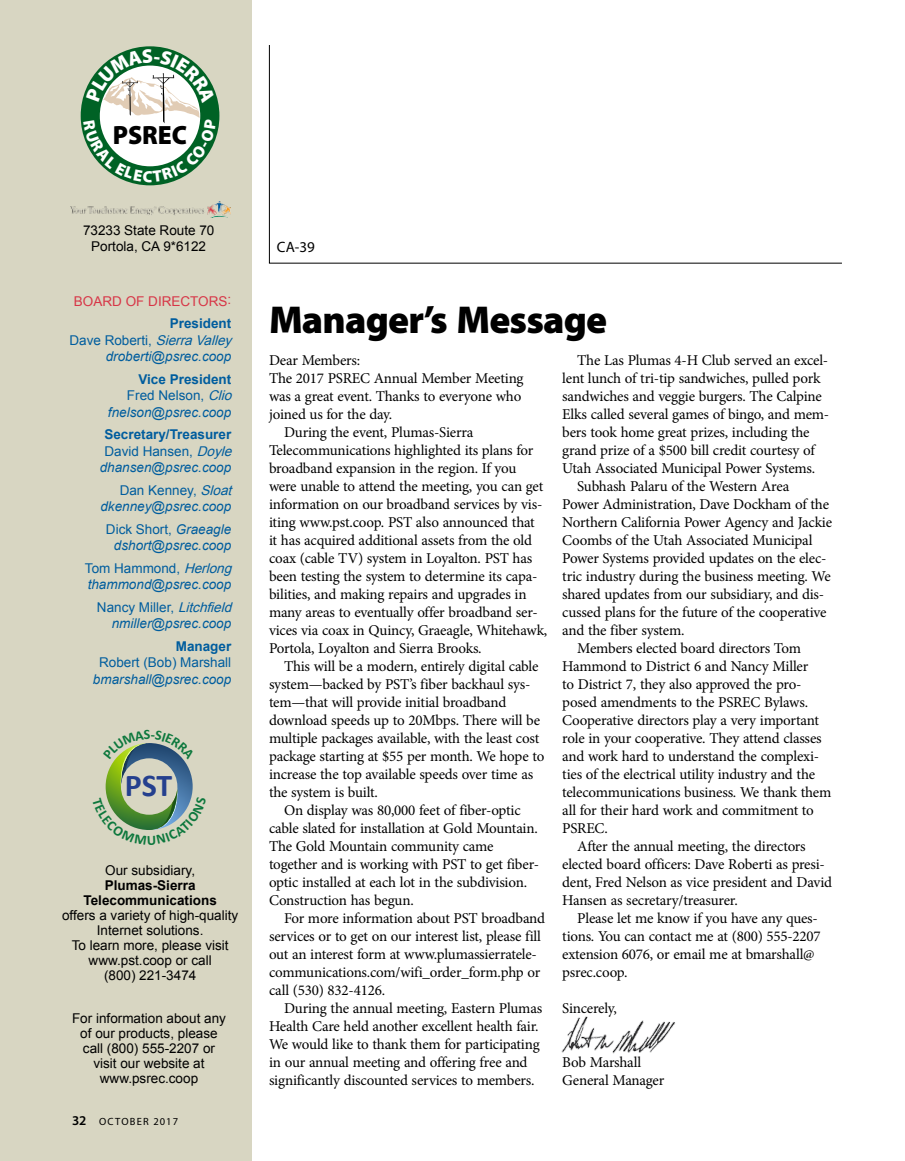
<style>
.page{position:relative;width:905px;height:1161px;background:#fff}
.page>*{position:absolute;margin:0;border:0;box-sizing:border-box;transform-origin:0 0}
.t1{font:900 39px "Myriad Pro";letter-spacing:-.02em;color:#000}
.t2{font:700 31.95px "Calibri";color:#25408e}
.t3{font:900 26.55px "Myriad Pro";color:#000;scale:.96 1}
.t4{font:15px/18px "Minion Pro";letter-spacing:-.015em;color:#000}
.t5{font:15px "Myriad Pro";color:#000}
.t6{font:13.5px/15px "Arial";color:#000;text-align:center}
.t7{font:italic 13.5px/16.5px "Arial";color:#005d9e}
.t8{font:700 13.5px/16.5px "Arial";color:#005d9e;text-align:center}
.t9{font:13.5px "Arial";color:#005d9e}
.t10{font:700 13.5px/15px "Arial";color:#000;text-align:center}
.t11{font:13.5px "Arial";color:#d73647}
.t12{font:10.5px "Myriad Pro";letter-spacing:.12em;color:#000}
.s1{font-style:italic}
.s2{font-weight:400}
.s3{font-weight:400;font-style:italic}
.s4{font-style:normal}
.s5{font-style:inherit}
.s6{font-weight:600;font-size:13.5px}
</style>
<div class="page">
<svg style="left:268px;top:45px;width:574px;height:219px"></svg>
<div style="left:0;top:0;width:251px;height:1161px;background:#d8d6c2"></div>
<img style="left:70px;top:201px;width:160px;height:16px">
<img style="left:561px;top:1017px;width:114px;height:36px">
<svg style="left:83px;top:49px;width:133px;height:133px"></svg>
<svg style="left:105px;top:743px;width:88px;height:87px"></svg>
<h3 class="t3" style="left:113px;top:118px;width:79px">PSREC</h3>
<p class="t6" style="left:83px;top:222px;width:133px;line-height:16.2px">73233 State Route 70<br>Portola, CA 9*6122</p>
<p class="t11" style="left:74px;top:292px;width:159px">BOARD OF DIRECTORS:</p>
<p class="t8" style="left:170px;top:316px;width:63px">President</p>
<p class="t9" style="left:69px;top:331px;width:168px">D a v e R o b e rt i , <span class="s1">SierraValley</span></p>
<p class="t7" style="left:106px;top:349px;width:127px">droberti@psrec.coop</p>
<p class="t8" style="left:138px;top:371px;width:94px">Vice President</p>
<p class="t9" style="left:127px;top:387px;width:111px">Fred Nelson, <span class="s1">Clio</span></p>
<p class="t7" style="left:108px;top:404px;width:125px">fnelson@psrec.coop</p>
<p class="t8" style="left:100px;top:427px;width:138px">Secretary/Treasurer<br><span class="s2">David Hansen,</span> <span class="s3">Doyle </span><span class="s3">dhansen@psrec.coop</span></p>
<p class="t7" style="left:100px;top:482px;width:137px;text-indent:19px"><span class="s4">Dan Kenney,</span> <span class="s5">Sloat </span>dkenney@psrec.coop</p>
<p class="t7" style="left:106px;top:521px;width:127px;text-align:center"><span class="s4">Dick Short,</span> Graeagle dshort@psrec.coop</p>
<p class="t7" style="left:85px;top:560px;width:153px"><span class="s4">Tom Hammond,</span> <span class="s5">Herlong </span>thammond@psrec.coop</p>
<p class="t7" style="left:112px;top:599px;width:126px;text-indent:-15px"><span class="s4">Nancy Miller,</span> <span class="s5">Litchfield </span>nmiller@psrec.coop</p>
<p class="t8" style="left:176px;top:638px;width:57px">Manager</p>
<p class="t9" style="left:99px;top:654px;width:134px">Robert (Bob) Marshall</p>
<p class="t7" style="left:93px;top:671px;width:140px">bmarshall@psrec.coop</p>
<h2 class="t2" style="left:125px;top:765px;width:49px">PST</h2>
<p class="t6" style="left:105px;top:863px;width:91px">Our subsidiary,</p>
<p class="t10" style="left:83px;top:878px;width:135px">Plumas-Sierra<br>Telecommunications</p>
<p class="t6" style="left:62px;top:908px;width:178px">offers a variety of high-quality<br>Internet solutions.<br>To learn more, please visit www.pst.coop or call<br>(800) 221-3474</p>
<p class="t6" style="left:72px;top:1011px;width:155px">For information about any of our products, please call (800) 555-2207 or visit our website at www.psrec.coop</p>
<p class="t12" style="left:72px;top:1115px;width:107px"><span class="s6">32</span> OCTOBER 2017</p>
<p class="t5" style="left:277px;top:237px;width:39px">CA-39</p>
<h1 class="t1" style="left:269px;top:294px;width:340px">Manager’s Message</h1>
<p class="t4" style="left:269px;top:351px;width:93px">Dear Members:</p>
<p class="t4" style="left:269px;top:369px;width:256px">The 2017 PSREC Annual Member Meeting</p>
<p class="t4" style="left:269px;top:387px;width:254px">was a great event. Thanks to everyone who</p>
<p class="t4" style="left:269px;top:405px;width:125px">joined us for the day.</p>
<p class="t4" style="left:284px;top:423px;width:191px">During the event, Plumas-Sierra</p>
<p class="t4" style="left:269px;top:441px;width:266px">Telecommunications highlighted its plans for</p>
<p class="t4" style="left:269px;top:459px;width:249px">broadband expansion in the region. If you</p>
<p class="t4" style="left:269px;top:477px;width:276px">were unable to attend the meeting, you can get</p>
<p class="t4" style="left:269px;top:495px;width:275px">information on our broadband services by vis-</p>
<p class="t4" style="left:269px;top:513px;width:267px">iting www.pst.coop. PST also announced that</p>
<p class="t4" style="left:269px;top:531px;width:264px">it has acquired additional assets from the old</p>
<p class="t4" style="left:269px;top:549px;width:265px">coax (cable TV) system in Loyalton. PST has</p>
<p class="t4" style="left:269px;top:567px;width:270px">been testing the system to determine its capa-</p>
<p class="t4" style="left:269px;top:585px;width:259px">bilities, and making repairs and upgrades in</p>
<p class="t4" style="left:269px;top:603px;width:270px">many areas to eventually offer broadband ser-</p>
<p class="t4" style="left:269px;top:621px;width:280px">vices via coax in Quincy, Graeagle, Whitehawk,</p>
<p class="t4" style="left:269px;top:639px;width:214px">Portola, Loyalton and Sierra Brooks.</p>
<p class="t4" style="left:284px;top:657px;width:256px">This will be a modern, entirely digital cable</p>
<p class="t4" style="left:269px;top:675px;width:263px">system—backed by PST’s fiber backhaul sys-</p>
<p class="t4" style="left:269px;top:693px;width:239px">tem—that will provide initial broadband</p>
<p class="t4" style="left:269px;top:711px;width:272px">download speeds up to 20Mbps. There will be</p>
<p class="t4" style="left:269px;top:729px;width:272px">multiple packages available, with the least cost</p>
<p class="t4" style="left:269px;top:747px;width:277px">package starting at $55 per month. We hope to</p>
<p class="t4" style="left:269px;top:765px;width:266px">increase the top available speeds over time as</p>
<p class="t4" style="left:269px;top:783px;width:110px">the system is built.</p>
<p class="t4" style="left:284px;top:801px;width:238px">On display was 80,000 feet of fiber-optic</p>
<p class="t4" style="left:269px;top:819px;width:270px">cable slated for installation at Gold Mountain.</p>
<p class="t4" style="left:269px;top:837px;width:226px">The Gold Mountain community came</p>
<p class="t4" style="left:269px;top:855px;width:271px">together and is working with PST to get fiber-</p>
<p class="t4" style="left:269px;top:873px;width:259px">optic installed at each lot in the subdivision.</p>
<p class="t4" style="left:269px;top:891px;width:146px">Construction has begun.</p>
<p class="t4" style="left:284px;top:909px;width:263px">For more information about PST broadband</p>
<p class="t4" style="left:269px;top:927px;width:273px">services or to get on our interest list, please fill</p>
<p class="t4" style="left:269px;top:945px;width:269px">out an interest form at www.plumassierratele-</p>
<p class="t4" style="left:269px;top:963px;width:273px">communications.com/wifi_order_form.php or</p>
<p class="t4" style="left:269px;top:981px;width:118px">call (530) 832-4126.</p>
<p class="t4" style="left:284px;top:999px;width:260px">During the annual meeting, Eastern Plumas</p>
<p class="t4" style="left:269px;top:1017px;width:271px">Health Care held another excellent health fair.</p>
<p class="t4" style="left:269px;top:1035px;width:272px">We would like to thank them for participating</p>
<p class="t4" style="left:269px;top:1053px;width:260px">in our annual meeting and offering free and</p>
<p class="t4" style="left:269px;top:1071px;width:267px">significantly discounted services to members.</p>
<p class="t4" style="left:577px;top:351px;width:252px">The Las Plumas 4-H Club served an excel-</p>
<p class="t4" style="left:562px;top:369px;width:260px">lent lunch of tri-tip sandwiches, pulled pork</p>
<p class="t4" style="left:562px;top:387px;width:261px">sandwiches and veggie burgers. The Calpine</p>
<p class="t4" style="left:562px;top:405px;width:268px">Elks called several games of bingo, and mem-</p>
<p class="t4" style="left:562px;top:423px;width:249px">bers took home great prizes, including the</p>
<p class="t4" style="left:562px;top:441px;width:254px">grand prize of a $500 bill credit courtesy of</p>
<p class="t4" style="left:562px;top:459px;width:254px">Utah Associated Municipal Power Systems.</p>
<p class="t4" style="left:577px;top:477px;width:213px">Subhash Palaru of the Western Area</p>
<p class="t4" style="left:562px;top:495px;width:268px">Power Administration, Dave Dockham of the</p>
<p class="t4" style="left:562px;top:513px;width:271px">Northern California Power Agency and Jackie</p>
<p class="t4" style="left:562px;top:531px;width:252px">Coombs of the Utah Associated Municipal</p>
<p class="t4" style="left:562px;top:549px;width:266px">Power Systems provided updates on the elec-</p>
<p class="t4" style="left:562px;top:567px;width:270px">tric industry during the business meeting. We</p>
<p class="t4" style="left:562px;top:585px;width:263px">shared updates from our subsidiary, and dis-</p>
<p class="t4" style="left:562px;top:603px;width:266px">cussed plans for the future of the cooperative</p>
<p class="t4" style="left:562px;top:621px;width:124px">and the fiber system.</p>
<p class="t4" style="left:577px;top:639px;width:225px">Members elected board directors Tom</p>
<p class="t4" style="left:562px;top:657px;width:247px">Hammond to District 6 and Nancy Miller</p>
<p class="t4" style="left:562px;top:675px;width:241px">to District 7, they also approved the pro-</p>
<p class="t4" style="left:562px;top:693px;width:247px">posed amendments to the PSREC Bylaws.</p>
<p class="t4" style="left:562px;top:711px;width:258px">Cooperative directors play a very important</p>
<p class="t4" style="left:562px;top:729px;width:261px">role in your cooperative. They attend classes</p>
<p class="t4" style="left:562px;top:747px;width:258px">and work hard to understand the complexi-</p>
<p class="t4" style="left:562px;top:765px;width:254px">ties of the electrical utility industry and the</p>
<p class="t4" style="left:562px;top:783px;width:270px">telecommunications business. We thank them</p>
<p class="t4" style="left:562px;top:801px;width:253px">all for their hard work and commitment to</p>
<p class="t4" style="left:562px;top:819px;width:47px">PSREC.</p>
<p class="t4" style="left:577px;top:837px;width:230px">After the annual meeting, the directors</p>
<p class="t4" style="left:562px;top:855px;width:264px">elected board officers: Dave Roberti as presi-</p>
<p class="t4" style="left:562px;top:873px;width:271px">dent, Fred Nelson as vice president and David</p>
<p class="t4" style="left:562px;top:891px;width:177px">Hansen as secretary/treasurer.</p>
<p class="t4" style="left:577px;top:909px;width:242px">Please let me know if you have any ques-</p>
<p class="t4" style="left:562px;top:927px;width:260px">tions. You can contact me at (800) 555-2207</p>
<p class="t4" style="left:562px;top:945px;width:254px">extension 6076, or email me at bmarshall@</p>
<p class="t4" style="left:562px;top:963px;width:67px">psrec.coop.</p>
<p class="t4" style="left:562px;top:999px;width:56px">Sincerely,</p>
<p class="t4" style="left:562px;top:1053px;width:104px">Bob Marshall<br>General Manager</p>
</div>
